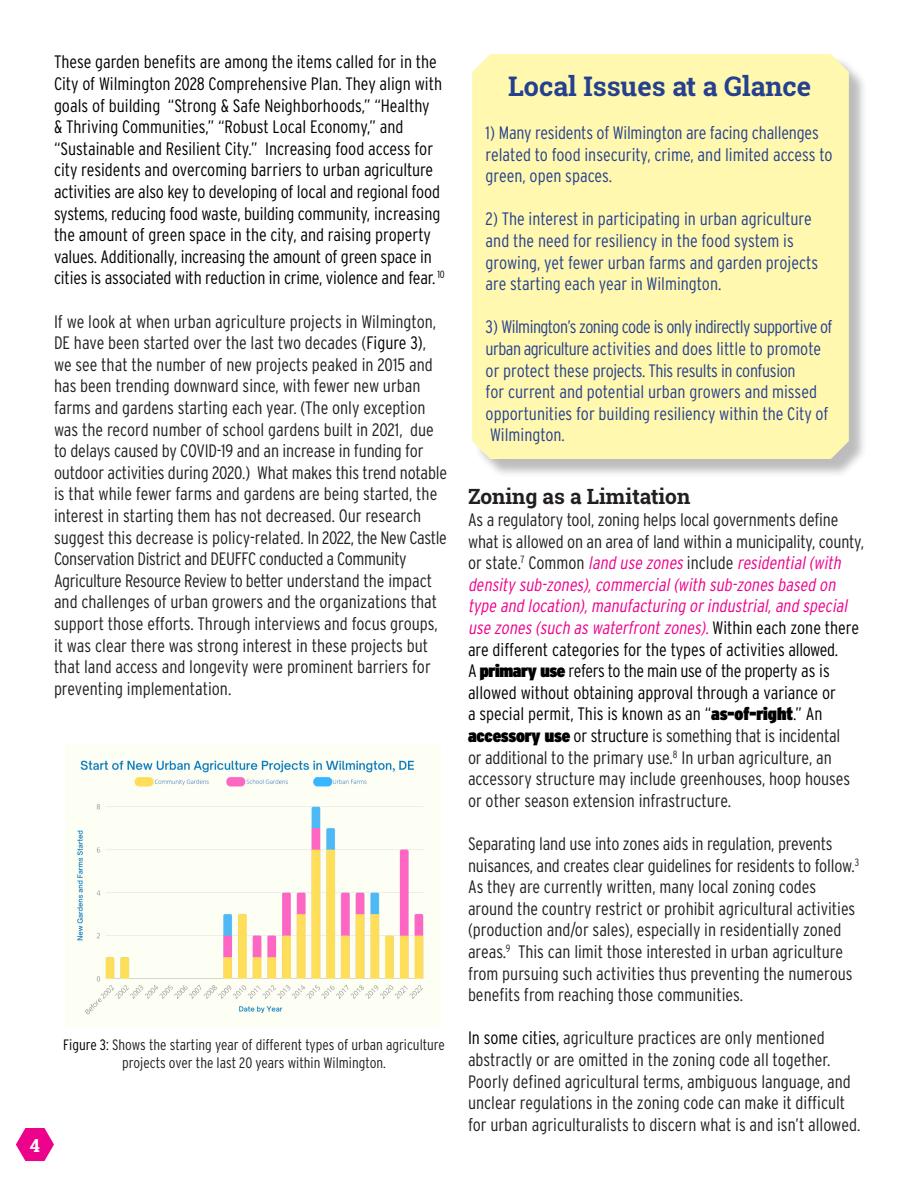
<style>
.page{position:relative;width:918px;height:1188px;background:#fff}
.page>*{position:absolute;margin:0;border:0;box-sizing:border-box;transform-origin:0 0}
.t1{font:700 27px "Roboto Slab";color:#25408f}
.t2{font:700 21px "Roboto Slab";color:#231f20}
.t3{font:300 18px/21.6px "Interstate Condensed";color:#231f20}
.t4{font:300 18px/21.6px "Interstate Condensed";letter-spacing:-.005em;color:#000}
.t5{font:300 18px/21.6px "Interstate Condensed";color:#25408f}
.t6{font:700 18px "Roboto Slab";color:#fff}
.t7{font:300 15px/18px "Interstate Condensed";color:#231f20;text-align:center}
.s1{color:#000}
.s2{font-style:italic;color:#ed028c}
.s3{font-weight:900}
.s4{color:#231f20}
</style>
<div class="page">
<svg style="left:16px;top:1128px;width:38px;height:33px"></svg>
<img style="left:65px;top:745px;width:375px;height:281px">
<div style="left:474px;top:56px;width:394px;height:422px;background:#231f20;opacity:.3"></div>
<div style="left:472px;top:54px;width:377px;height:405px;background:#fff8ae"></div>
<p class="t4" style="left:54px;top:51px;width:392px">These garden benefits are among the items called for in the City of Wilmington 2028 Comprehensive Plan. They align with goals of building “Strong &amp; Safe Neighborhoods,” “Healthy<br>&amp; Thriving Communities,” “Robust Local Economy,” and “Sustainable and Resilient City.” Increasing food access for city residents and overcoming barriers to urban agriculture activities are also key to developing of local and regional food systems, reducing food waste, building community, increasing the amount of green space in the city, and raising property values. Additionally, increasing the amount of green space in cities is associated with reduction in crime, violence and fear. <sup>10</sup></p>
<p class="t3" style="left:54px;top:310px;width:395px">If we look at when urban agriculture projects in Wilmington, DE have been started over the last two decades (<span class="s1">Figure 3)</span>, we see that the number of new projects peaked in 2015 and has been trending downward since, with fewer new urban farms and gardens starting each year. (The only exception was the record number of school gardens built in 2021, due to delays caused by COVID-19 and an increase in funding for outdoor activities during 2020.) What makes this trend notable is that while fewer farms and gardens are being started, the interest in starting them has not decreased. Our research suggest this decrease is policy-related. In 2022, the New Castle Conservation District and DEUFFC conducted a Community Agriculture Resource Review to better understand the impact and challenges of urban growers and the organizations that support those efforts. Through interviews and focus groups, it was clear there was strong interest in these projects but that land access and longevity were prominent barriers for preventing implementation.</p>
<p class="t7" style="left:63px;top:1036px;width:383px"><span class="s1">Figure 3:</span> Shows the starting year of different types of urban agriculture projects over the last 20 years within Wilmington.</p>
<p class="t6" style="left:30px;top:1133px;width:12px">4</p>
<p class="t1" style="left:508px;top:67px;width:304px">Local Issues at a Glance</p>
<p class="t5" style="left:486px;top:122px;width:348px">1) Many residents of Wilmington are facing challenges related to food insecurity, crime, and limited access to green, open spaces.</p>
<p class="t5" style="left:486px;top:208px;width:334px">2) The interest in participating in urban agriculture and the need for resiliency in the food system is growing, yet fewer urban farms and garden projects are starting each year in Wilmington.</p>
<p class="t5" style="left:486px;top:316px;width:348px">3) Wilmington’s zoning code is only indirectly supportive of urban agriculture activities and does little to promote or protect these projects. This results in confusion<br>for current and potential urban growers and missed opportunities for building resiliency within the City of Wilmington.</p>
<p class="t2" style="left:468px;top:482px;width:224px">Zoning as a Limitation</p>
<p class="t3" style="left:468px;top:509px;width:398px">As a regulatory tool, zoning helps local governments define what is allowed on an area of land within a municipality, county, o r s t a t e .<sup>7</sup> C o m m o n <span class="s2">land use zones</span> i n c l u d e <span class="s2">residential(with density sub-zones),commercial(with sub-zones based on</span></p>
<p class="t4" style="left:468px;top:595px;width:393px"><span class="s2">type and location),manufacturing orindustrial,and special use zones (such as waterfrontzones).</span> W i t h i n e a c h z o n e t h e r e are different categories for the types of activities allowed.<br>A <span class="s3">primary use</span> refers to the main use of the property as is allowed without obtaining approval through a variance or<br>a special permit, This is known as an “<span class="s3">as-of-right</span>.” An <span class="s3">accessory use</span> or structure <span class="s4">is something that is incidental<br>or additional to the primary use.</span><sup>8</sup> <span class="s4">In urban agriculture, an accessory structure may include greenhouses, hoop houses or other season extension infrastructure.</span></p>
<p class="t3" style="left:468px;top:833px;width:393px">Separating land use into zones aids in regulation, prevents nuisances, and creates clear guidelines for residents to follow.<sup>3<br></sup>As they are currently written, many local zoning codes around the country restrict or prohibit agricultural activities (production and/or sales), especially in residentially zoned areas.<sup>9</sup> This can limit those interested in urban agriculture from pursuing such activities thus preventing the numerous benefits from reaching those communities.</p>
<p class="t3" style="left:468px;top:1027px;width:358px"><span class="s1">In some cities,</span> agriculture practices are only mentioned</p>
<p class="t3" style="left:468px;top:1049px;width:394px">abstractly or are omitted in the zoning code all together.<br>Poorly defined agricultural terms, ambiguous language, and unclear regulations in the zoning code can make it difficult for urban agriculturalists to discern what is and isn’t allowed.</p>
</div>
